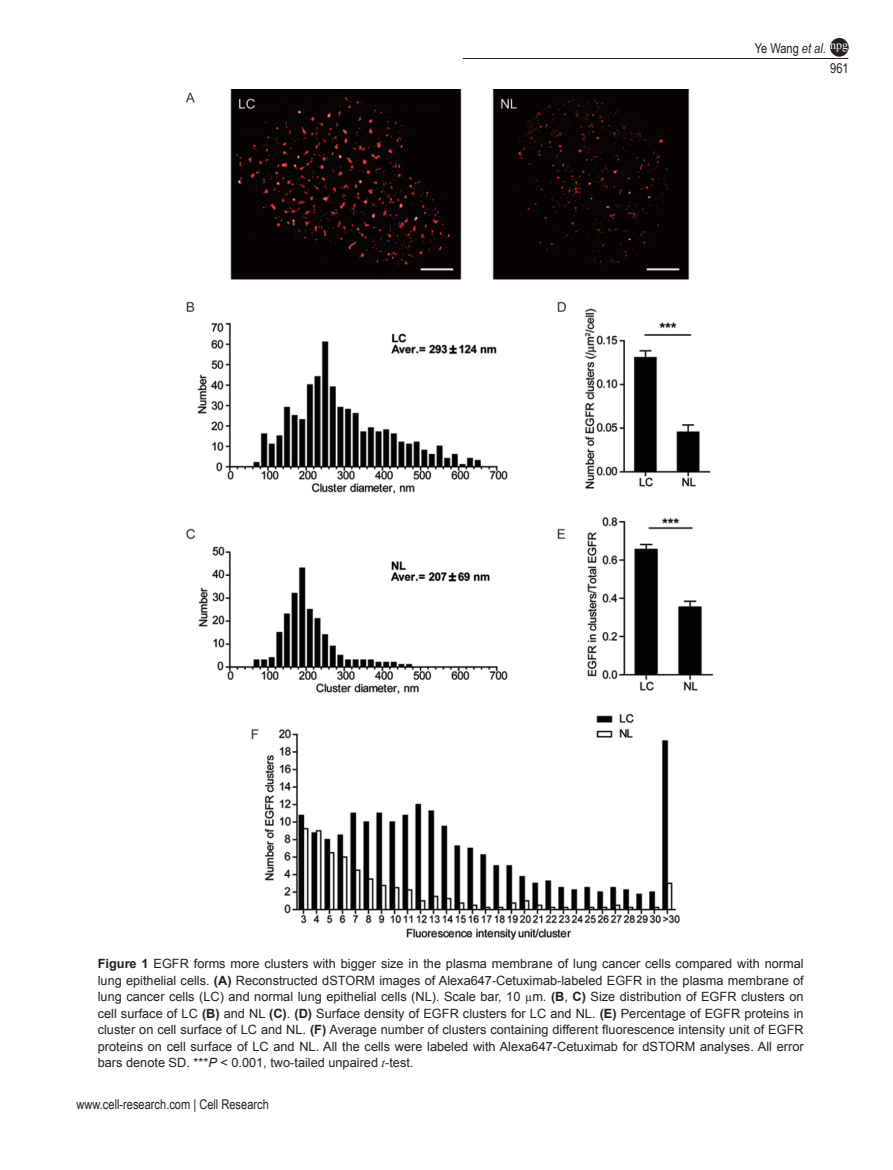
<style>
.page{position:relative;width:893px;height:1170px;background:#fff}
.page>*{position:absolute;margin:0;border:0;box-sizing:border-box;transform-origin:0 0}
.t1{font:13.5px "Arial Narrow";color:#231f20}
.t2{font:12.75px/16.5px "Arial";color:#231f20;text-align:justify}
.t3{font:12.75px "Arial MT2";color:#231f20}
.t4{font:12px "Times New Roman";color:#fff}
.s1{font-style:italic}
.s2{font-weight:700}
.s3{font-family:"Times New Roman"}
.s4{font-family:"Arial"}
.s5{font-family:"Arial";font-weight:700}
.s6{font-family:"Times New Roman PS Italic MT2"}
</style>
<div class="page">
<hr style="left:463px;top:58px;width:385px;height:1px;background:#231f20">
<div style="left:830px;top:38px;width:18px;height:18px;background:#231f20;border-radius:50%"></div>
<div style="left:830px;top:38px;width:18px;height:18px;border:1px solid #231f20;border-radius:50%"></div>
<img style="left:187px;top:89px;width:527px;height:851px">
<p class="t1" style="left:755px;top:39px;width:73px">Ye Wang <span class="s1">et al</span>.</p>
<p class="t4" style="left:830px;top:37px;width:19px">npg</p>
<p class="t1" style="left:830px;top:58px;width:20px">961</p>
<p class="t2" style="left:98px;top:955px;width:707px"><span class="s2">Figure 1</span> EGFR forms more clusters with bigger size in the plasma membrane of lung cancer cells compared with normal lung epithelial cells. <span class="s2">(A)</span> Reconstructed dSTORM images of Alexa647-Cetuximab-labeled EGFR in the plasma membrane of lung cancer cells (LC) and normal lung epithelial cells (NL). Scale bar, 10 <span class="s3">µ</span>m. <span class="s2">(B</span>, <span class="s2">C)</span> Size distribution of EGFR clusters on cell surface of LC <span class="s2">(B)</span> and NL <span class="s2">(C)</span>. <span class="s2">(D)</span> Surface density of EGFR clusters for LC and NL. <span class="s2">(E)</span> Percentage of EGFR proteins in</p>
<p class="t3" style="left:98px;top:1021px;width:707px"><span class="s4">cluster on cell surface of LC and NL.</span> <span class="s5">(F)</span> Average number of clusters containing different fluorescence intensity unit of EGFR</p>
<p class="t2" style="left:98px;top:1037px;width:707px">proteins on cell surface of LC and NL. All the cells were labeled with Alexa647-Cetuximab for dSTORM analyses. All error bars denote SD. ***<span class="s1">P</span> &lt; 0.001, two-tailed unpaired <span class="s6">t</span>-test.</p>
<p class="t1" style="left:77px;top:1094px;width:194px">www.cell-research.com | Cell Research</p>
</div>
